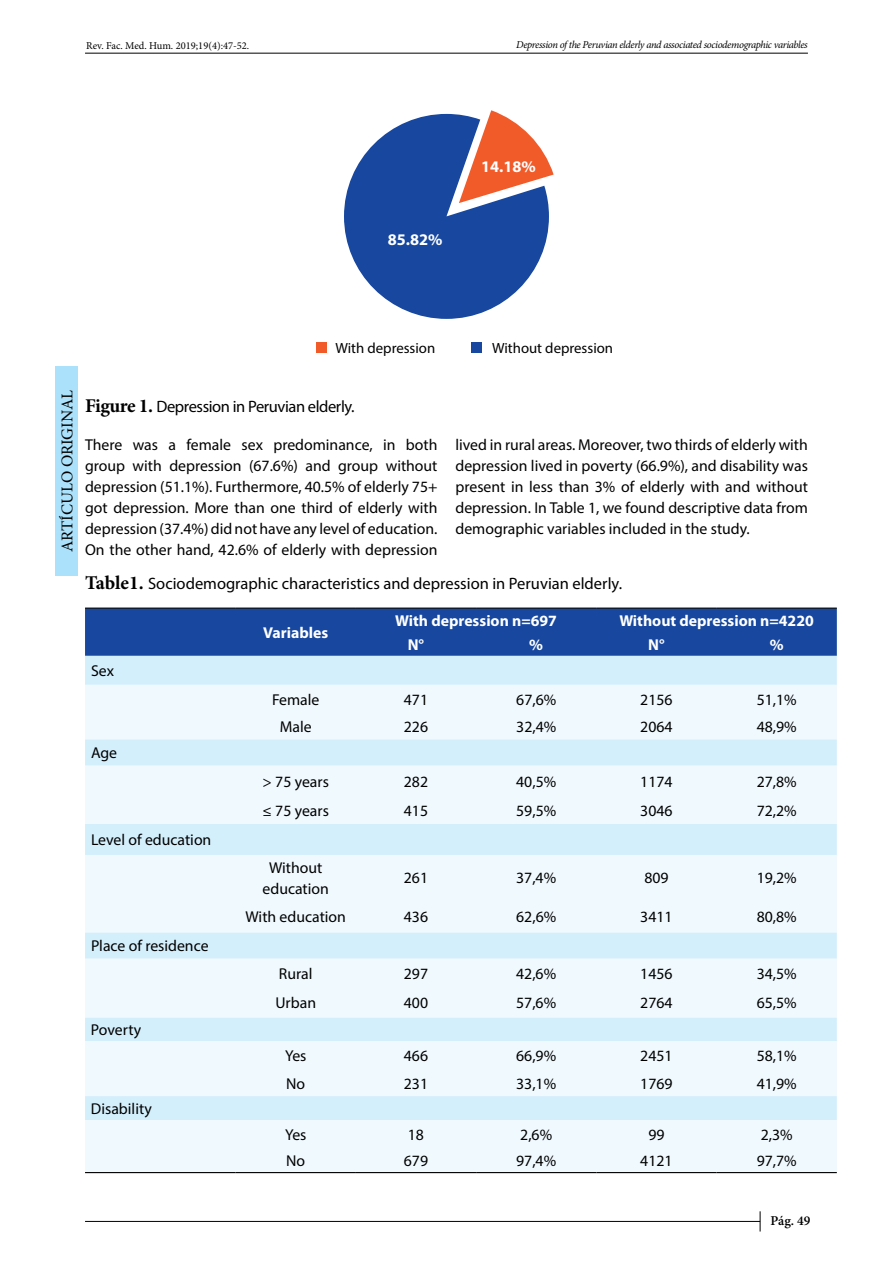
<style>
.page{position:relative;width:893px;height:1263px;background:#fff}
.page>*{position:absolute;margin:0;border:0;box-sizing:border-box;transform-origin:0 0}
.t1{font:16.5px "Myriad Pro";color:#000}
.t2{font:16.5px "Myriad Pro";letter-spacing:-.025em;color:#000}
.t3{font:16.5px "Minion Pro";letter-spacing:-.005em;color:#000}
.t4{font:700 16.35px "Myriad Pro";color:#fff}
.t5{font:15.75px/21px "Myriad Pro";color:#000;text-align:justify}
.t6{font:700 15.75px "Myriad Pro";color:#fff}
.t7{font:14.85px "Myriad Pro";color:#000}
.t8{font:600 13.5px "Minion Pro";color:#000}
.t9{font:italic 10.5px "Minion Pro";letter-spacing:-.035em;color:#000}
.t10{font:10.5px "Minion Pro";color:#000}
.s1{font-family:"Minion Pro";font-weight:700;font-size:19.5px}
</style>
<div class="page">
<div style="left:55px;top:366px;width:23px;height:209px;background:#abe1fa"></div>
<hr style="left:85px;top:53px;width:723px;height:1px;background:#000">
<svg style="left:760px;top:1211px;width:1px;height:20px"></svg>
<hr style="left:85px;top:1221px;width:675px;height:1px;background:#000">
<svg style="left:344px;top:110px;width:210px;height:209px"></svg>
<div style="left:317px;top:342px;width:10px;height:10px;background:#f15a29"></div>
<div style="left:471px;top:342px;width:10px;height:10px;background:#17479e"></div>
<div style="left:85px;top:609px;width:752px;height:47px;background:#17479e"></div>
<div style="left:85px;top:656px;width:752px;height:29px;background:#d4effc"></div>
<svg style="left:85px;top:685px;width:752px;height:487px;fill:#f0f9fe"></svg>
<hr style="left:85px;top:608px;width:151px;height:1px;background:#000">
<hr style="left:236px;top:608px;width:120px;height:1px;background:#000">
<hr style="left:356px;top:608px;width:120px;height:1px;background:#000">
<hr style="left:476px;top:608px;width:120px;height:1px;background:#000">
<hr style="left:596px;top:608px;width:121px;height:1px;background:#000">
<hr style="left:717px;top:608px;width:120px;height:1px;background:#000">
<hr style="left:85px;top:1172px;width:151px;height:1px;background:#000">
<hr style="left:236px;top:1172px;width:120px;height:1px;background:#000">
<hr style="left:356px;top:1172px;width:120px;height:1px;background:#000">
<hr style="left:476px;top:1172px;width:120px;height:1px;background:#000">
<hr style="left:596px;top:1172px;width:121px;height:1px;background:#000">
<hr style="left:717px;top:1172px;width:120px;height:1px;background:#000">
<p class="t10" style="left:86px;top:38px;width:165px">Rev. Fac. Med. Hum. 2019;19(4):47-52.</p>
<p class="t9" style="left:516px;top:38px;width:293px">Depression of the Peruvian elderly and associated sociodemographic variables</p>
<p class="t4" style="left:388px;top:229px;width:56px">85.82%</p>
<p class="t4" style="left:481px;top:156px;width:56px">14.18%</p>
<p class="t7" style="left:335px;top:339px;width:101px">With depression</p>
<p class="t7" style="left:492px;top:339px;width:122px">Without depression</p>
<p class="t3" style="left:56px;top:552px;width:163px;rotate:-90deg">ARTÍCULO ORIGINAL</p>
<p class="t2" style="left:85px;top:396px;width:271px"><span class="s1">Figure 1.</span> Depression in Peruvian elderly.</p>
<p class="t5" style="left:85px;top:434px;width:354px">There was a female sex predominance, in both group with depression (67.6%) and group without depression (51.1%). Furthermore, 40.5% of elderly 75+ got depression. More than one third of elderly with depression (37.4%) did not have any level of education.<br>On the other hand, 42.6% of elderly with depression</p>
<p class="t5" style="left:455px;top:434px;width:354px">lived in rural areas. Moreover, two thirds of elderly with depression lived in poverty (66.9%), and disability was present in less than 3% of elderly with and without depression. In Table 1, we found descriptive data from demographic variables included in the study.</p>
<p class="t1" style="left:85px;top:574px;width:539px"><span class="s1">Table1.</span> Sociodemographic characteristics and depression in Peruvian elderly.</p>
<p class="t6" style="left:263px;top:622px;width:67px">Variables</p>
<p class="t6" style="left:395px;top:610px;width:163px">With depression n=697</p>
<p class="t6" style="left:619px;top:610px;width:196px">Without depression n=4220</p>
<p class="t6" style="left:408px;top:634px;width:18px">N°</p>
<p class="t6" style="left:529px;top:634px;width:15px">%</p>
<p class="t6" style="left:648px;top:634px;width:18px">N°</p>
<p class="t6" style="left:770px;top:634px;width:15px">%</p>
<p class="t5" style="left:91px;top:660px;width:24px">Sex</p>
<p class="t5" style="left:91px;top:742px;width:28px">Age</p>
<p class="t5" style="left:91px;top:829px;width:122px">Level of education</p>
<p class="t5" style="left:91px;top:935px;width:119px">Place of residence</p>
<p class="t5" style="left:91px;top:1019px;width:52px">Poverty</p>
<p class="t5" style="left:91px;top:1098px;width:62px">Disability</p>
<p class="t5" style="left:272px;top:689px;width:49px">Female</p>
<p class="t5" style="left:404px;top:689px;width:26px">471</p>
<p class="t5" style="left:516px;top:689px;width:41px">67,6%</p>
<p class="t5" style="left:640px;top:689px;width:34px">2156</p>
<p class="t5" style="left:757px;top:689px;width:41px">51,1%</p>
<p class="t5" style="left:280px;top:716px;width:33px">Male</p>
<p class="t5" style="left:404px;top:716px;width:26px">226</p>
<p class="t5" style="left:516px;top:716px;width:41px">32,4%</p>
<p class="t5" style="left:640px;top:716px;width:34px">2064</p>
<p class="t5" style="left:757px;top:716px;width:41px">48,9%</p>
<p class="t5" style="left:263px;top:771px;width:68px">&gt; 75 years</p>
<p class="t5" style="left:404px;top:771px;width:26px">282</p>
<p class="t5" style="left:516px;top:771px;width:41px">40,5%</p>
<p class="t5" style="left:640px;top:771px;width:34px">1174</p>
<p class="t5" style="left:757px;top:771px;width:41px">27,8%</p>
<p class="t5" style="left:263px;top:800px;width:68px">≤ 75 years</p>
<p class="t5" style="left:404px;top:800px;width:26px">415</p>
<p class="t5" style="left:516px;top:800px;width:41px">59,5%</p>
<p class="t5" style="left:640px;top:800px;width:34px">3046</p>
<p class="t5" style="left:757px;top:800px;width:41px">72,2%</p>
<p class="t5" style="left:263px;top:857px;width:68px;text-align:center">Without education</p>
<p class="t5" style="left:404px;top:867px;width:26px">261</p>
<p class="t5" style="left:516px;top:867px;width:41px">37,4%</p>
<p class="t5" style="left:644px;top:867px;width:26px">809</p>
<p class="t5" style="left:757px;top:867px;width:41px">19,2%</p>
<p class="t5" style="left:246px;top:906px;width:102px">With education</p>
<p class="t5" style="left:404px;top:906px;width:26px">436</p>
<p class="t5" style="left:516px;top:906px;width:41px">62,6%</p>
<p class="t5" style="left:640px;top:906px;width:34px">3411</p>
<p class="t5" style="left:757px;top:906px;width:41px">80,8%</p>
<p class="t5" style="left:279px;top:962px;width:35px">Rural</p>
<p class="t5" style="left:404px;top:962px;width:26px">297</p>
<p class="t5" style="left:516px;top:962px;width:41px">42,6%</p>
<p class="t5" style="left:640px;top:962px;width:34px">1456</p>
<p class="t5" style="left:757px;top:962px;width:41px">34,5%</p>
<p class="t5" style="left:275px;top:992px;width:42px">Urban</p>
<p class="t5" style="left:404px;top:992px;width:26px">400</p>
<p class="t5" style="left:516px;top:992px;width:41px">57,6%</p>
<p class="t5" style="left:640px;top:992px;width:34px">2764</p>
<p class="t5" style="left:757px;top:992px;width:41px">65,5%</p>
<p class="t5" style="left:285px;top:1045px;width:23px">Yes</p>
<p class="t5" style="left:404px;top:1045px;width:26px">466</p>
<p class="t5" style="left:516px;top:1045px;width:41px">66,9%</p>
<p class="t5" style="left:640px;top:1045px;width:34px">2451</p>
<p class="t5" style="left:757px;top:1045px;width:41px">58,1%</p>
<p class="t5" style="left:286px;top:1072px;width:21px">No</p>
<p class="t5" style="left:404px;top:1072px;width:26px">231</p>
<p class="t5" style="left:516px;top:1072px;width:41px">33,1%</p>
<p class="t5" style="left:640px;top:1072px;width:34px">1769</p>
<p class="t5" style="left:757px;top:1072px;width:41px">41,9%</p>
<p class="t5" style="left:285px;top:1124px;width:23px">Yes</p>
<p class="t5" style="left:408px;top:1124px;width:18px">18</p>
<p class="t5" style="left:520px;top:1124px;width:33px">2,6%</p>
<p class="t5" style="left:648px;top:1124px;width:18px">99</p>
<p class="t5" style="left:761px;top:1124px;width:33px">2,3%</p>
<p class="t5" style="left:286px;top:1150px;width:21px">No</p>
<p class="t5" style="left:404px;top:1150px;width:26px">679</p>
<p class="t5" style="left:516px;top:1150px;width:41px">97,4%</p>
<p class="t5" style="left:640px;top:1150px;width:34px">4121</p>
<p class="t5" style="left:757px;top:1150px;width:41px">97,7%</p>
<p class="t8" style="left:771px;top:1211px;width:41px">Pág. 49</p>
</div>
